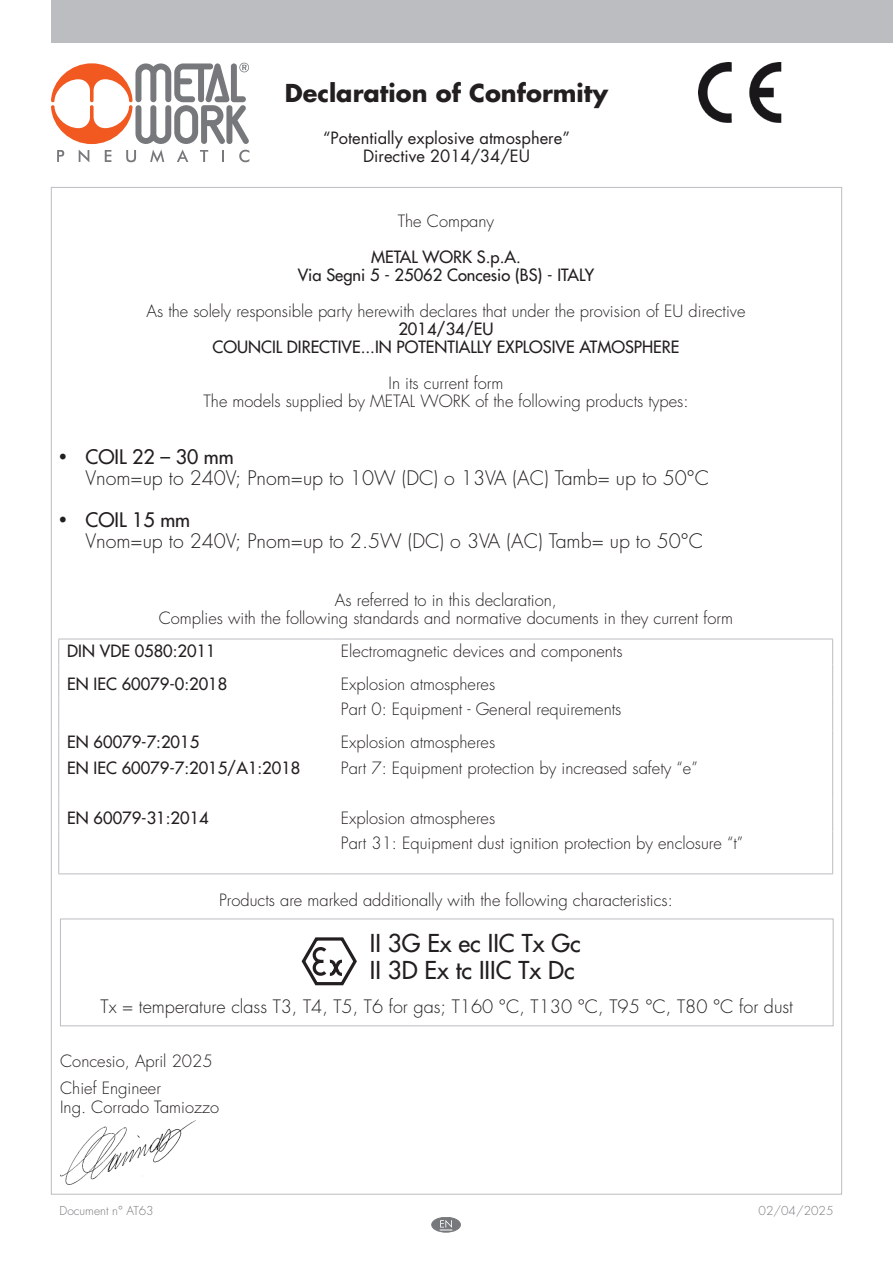
<style>
.page{position:relative;width:893px;height:1263px;background:#fff}
.page>*{position:absolute;margin:0;border:0;box-sizing:border-box;transform-origin:0 0}
.t1{font:500 24px/27px "Futura Std";color:#231f20}
.t2{font:700 24px "Futura Std";color:#231f20}
.t3{font:300 19.5px/21px "Futura Std";color:#231f20}
.t4{font:300 18px "Futura Std";color:#231f20}
.t5{font:300 16.5px/18px "Futura Std";color:#231f20}
.t6{font:500 16.5px/18px "Futura Std";color:#231f20;text-align:center}
.t7{font:16.5px/18px "Futura Std";color:#231f20;text-align:center}
.t8{font:300 12px "Futura Std";color:#76787b}
.s1{font-weight:500}
</style>
<div class="page">
<div style="left:51px;top:0;width:842px;height:43px;background:#bcbdc0"></div>
<img style="left:698px;top:63px;width:83px;height:60px">
<svg style="left:51px;top:63px;width:198px;height:99px"></svg>
<div style="left:432px;top:1217px;width:28px;height:15px;background:#76787b;border-radius:50%"></div>
<div style="left:432px;top:1217px;width:29px;height:15px;border:1px solid #76787b;border-radius:50%"></div>
<svg style="left:440px;top:1220px;width:12px;height:11px"></svg>
<img style="left:60px;top:1120px;width:135px;height:65px">
<div style="left:60px;top:919px;width:773px;height:107px;border:1px solid #bcbdc0"></div>
<svg style="left:301px;top:937px;width:56px;height:48px"></svg>
<hr style="left:58px;top:639px;width:274px;height:1px;background:#bcbdc0">
<hr style="left:332px;top:639px;width:501px;height:1px;background:#bcbdc0">
<svg style="left:58px;top:639px;width:1px;height:117px"></svg>
<svg style="left:832px;top:639px;width:1px;height:117px"></svg>
<hr style="left:58px;top:756px;width:1px;height:42px;background:#bcbdc0">
<hr style="left:832px;top:756px;width:1px;height:42px;background:#bcbdc0">
<svg style="left:58px;top:798px;width:1px;height:33px"></svg>
<svg style="left:832px;top:798px;width:1px;height:33px"></svg>
<hr style="left:58px;top:831px;width:1px;height:42px;background:#bcbdc0">
<hr style="left:832px;top:831px;width:1px;height:42px;background:#bcbdc0">
<hr style="left:58px;top:873px;width:274px;height:1px;background:#bcbdc0">
<hr style="left:332px;top:873px;width:501px;height:1px;background:#bcbdc0">
<h1 class="t2" style="left:285px;top:78px;width:325px">Declaration of Conformity</h1>
<p class="t7" style="left:323px;top:130px;width:248px">“Potentially explosive atmosphere”<br>Directive 2014/34/EU</p>
<p class="t5" style="left:398px;top:213px;width:98px">The Company</p>
<p class="t6" style="left:298px;top:248px;width:298px">METAL WORK S.p.A.<br>Via Segni 5 - 25062 Concesio (BS) - ITALY</p>
<p class="t5" style="left:146px;top:303px;width:600px">As the solely responsible party herewith declares that under the provision of EU directive</p>
<p class="t6" style="left:213px;top:320px;width:468px">2014/34/EU<br>COUNCIL DIRECTIVE...IN POTENTIALLY EXPLOSIVE ATMOSPHERE</p>
<p class="t5" style="left:203px;top:375px;width:486px;text-align:center">In its current form<br>The models supplied by METAL WORK of the following products types:</p>
<p class="t3" style="left:85px;top:447px;width:625px;text-indent:-27px">• <span class="s1">COIL 22 – 30 mm<br></span>Vnom=up to 240V; Pnom=up to 10W (DC) o 13VA (AC) Tamb= up to 50°C</p>
<p class="t3" style="left:85px;top:510px;width:619px;text-indent:-27px">• <span class="s1">COIL 15 mm<br></span>Vnom=up to 240V; Pnom=up to 2.5W (DC) o 3VA (AC) Tamb= up to 50°C</p>
<p class="t5" style="left:159px;top:591px;width:576px;text-align:center">As referred to in this declaration,<br>Complies with the following standards and normative documents in they current form</p>
<p class="t6" style="left:67px;top:642px;width:150px">DIN VDE 0580:2011</p>
<p class="t5" style="left:341px;top:642px;width:283px">Electromagnetic devices and components</p>
<p class="t6" style="left:67px;top:675px;width:162px">EN IEC 60079-0:2018</p>
<p class="t5" style="left:341px;top:671px;width:282px;line-height:25.5px">Explosion atmospheres<br>Part 0: Equipment - General requirements</p>
<p class="t6" style="left:67px;top:733px;width:133px">EN 60079-7:2015</p>
<p class="t5" style="left:341px;top:734px;width:156px">Explosion atmospheres</p>
<p class="t6" style="left:67px;top:759px;width:235px">EN IEC 60079-7:2015/A1:2018</p>
<p class="t5" style="left:341px;top:759px;width:358px">Part 7: Equipment protection by increased safety “e”</p>
<p class="t6" style="left:67px;top:809px;width:143px">EN 60079-31:2014</p>
<p class="t5" style="left:341px;top:805px;width:404px;line-height:25.5px">Explosion atmospheres<br>Part 31: Equipment dust ignition protection by enclosure “t”</p>
<p class="t5" style="left:219px;top:891px;width:455px">Products are marked additionally with the following characteristics:</p>
<h1 class="t1" style="left:370px;top:929px;width:212px">II 3G Ex ec IIC Tx Gc<br>II 3D Ex tc IIIC Tx Dc</h1>
<p class="t4" style="left:101px;top:995px;width:694px">Tx = temperature class T3, T4, T5, T6 for gas; T160 °C, T130 °C, T95 °C, T80 °C for dust</p>
<p class="t5" style="left:60px;top:1048px;width:154px;line-height:27px">Concesio, April 2025<br>Chief Engineer</p>
<p class="t5" style="left:60px;top:1099px;width:160px">Ing. Corrado Tamiozzo</p>
<p class="t8" style="left:60px;top:1203px;width:96px">Document n° AT63</p>
<p class="t8" style="left:759px;top:1203px;width:76px">02/04/2025</p>
</div>
